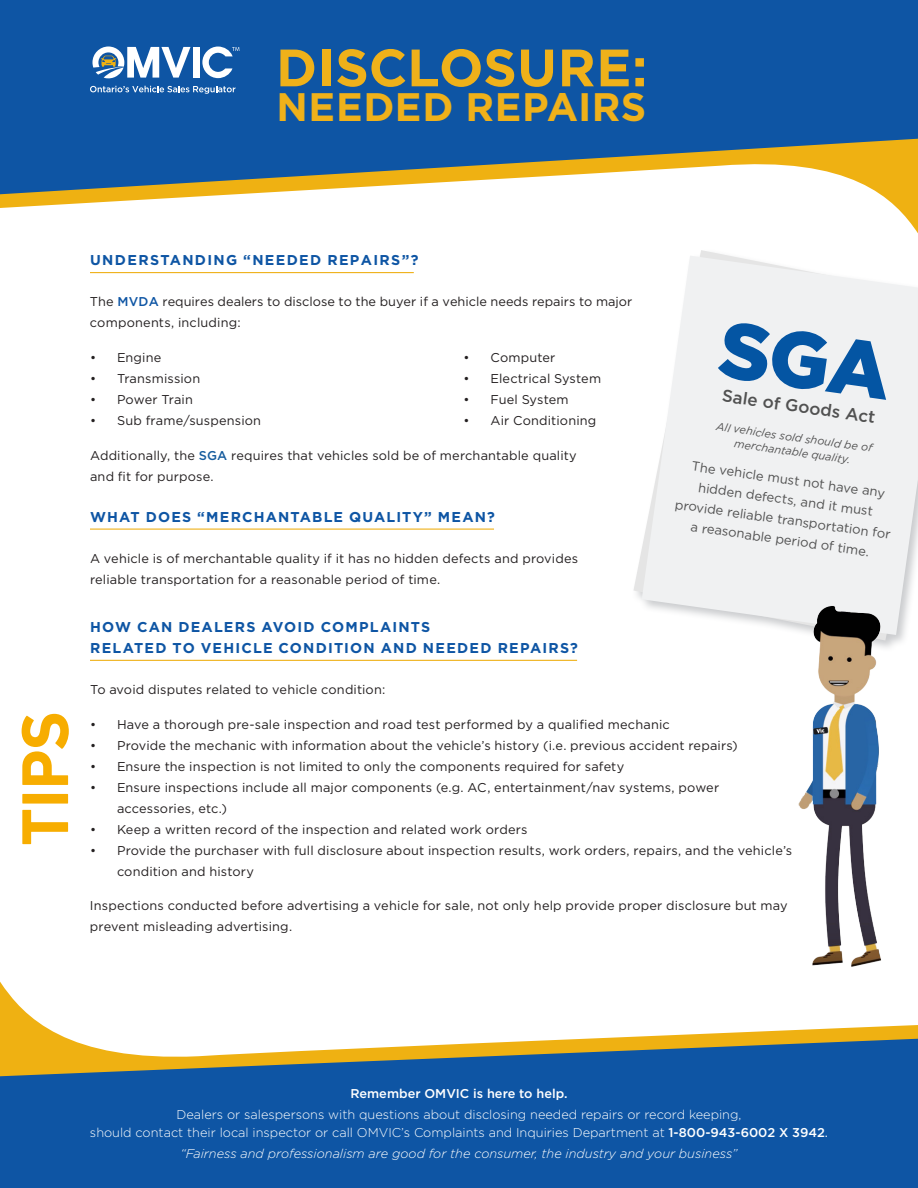
<style>
.page{position:relative;width:918px;height:1188px;background:#fff}
.page>*{position:absolute;margin:0;border:0;box-sizing:border-box;transform-origin:0 0}
.t1{font:700 52.5px "Gotham Pro";letter-spacing:.005em;color:#efb11a}
.t2{font:700 39.75px "Gotham Pro";letter-spacing:.015em;color:#efb11a}
.t3{font:500 17.1px "Gotham Pro";color:#515151}
.Body{font:700 14.25px/21px "Gotham Pro";letter-spacing:.085em;color:#0e55a4}
.t4{font:13.05px/20.1px "Gotham Pro";color:#515151;text-align:center}
.Body-2{font:12.75px/21px "Gotham Pro";letter-spacing:.01em;color:#231f20}
.Footer_Italic{font:300 12.75px/18px "Gotham Pro";color:#fff;text-align:center}
.Footer_Italic-2{font:italic 300 12.75px "Gotham Pro";color:#fff}
.Footer_Body{font:500 12.75px "Gotham Pro";color:#fff}
.t5{font:italic 10.95px/14.4px "Gotham Pro";color:#515151;text-align:center}
.s1{font-weight:500;color:#0e55a4}
.s2{font-weight:500;color:#175d9e}
.s3{font-weight:500}
.s4{font-weight:400}
</style>
<div class="page">
<svg style="left:0;top:982px;width:918px;height:57px"></svg>
<svg style="left:0;top:1039px;width:918px;height:149px;background:#2b6399"></svg>
<svg style="left:22px;top:714px;width:47px;height:130px"></svg>
<hr style="left:90px;top:272px;width:324px;height:1px;background:#efb11a">
<hr style="left:90px;top:529px;width:404px;height:1px;background:#efb11a">
<hr style="left:90px;top:660px;width:487px;height:1px;background:#efb11a">
<svg style="left:642px;top:256px;width:276px;height:379px;fill:#f0f1f2"></svg>
<img style="left:796px;top:563px;width:103px;height:404px">
<svg style="left:0;top:194px;width:918px;height:39px"></svg>
<svg style="left:0;top:0;width:918px;height:194px;background:#2f679c"></svg>
<svg style="left:202px;top:47px;width:37px;height:31px"></svg>
<div style="left:193px;top:47px;width:6px;height:31px;background:#fff"></div>
<svg style="left:92px;top:46px;width:99px;height:32px"></svg>
<svg style="left:90px;top:86px;width:146px;height:8px"></svg>
<div style="left:717px;top:320px;width:177px;height:80px;background:#f0f1f2"></div>
<p class="t1" style="left:276px;top:37px;width:373px">DISCLOSURE:</p>
<p class="t2" style="left:277px;top:84px;width:371px">NEEDED REPAIRS</p>
<p class="Body" style="left:90px;top:249px;width:330px">UNDERSTANDING “NEEDED REPAIRS”?</p>
<p class="Body-2" style="left:90px;top:291px;width:544px">The <span class="s1">MVDA</span> requires dealers to disclose to the buyer if a vehicle needs repairs to major components, including:</p>
<p class="Body-2" style="left:90px;top:347px;width:73px">• Engine</p>
<p class="Body-2" style="left:90px;top:368px;width:112px">• Transmission</p>
<p class="Body-2" style="left:90px;top:389px;width:105px">• Power Train</p>
<p class="Body-2" style="left:90px;top:410px;width:173px">• Sub frame/suspension</p>
<p class="Body-2" style="left:464px;top:347px;width:93px">• Computer</p>
<p class="Body-2" style="left:464px;top:368px;width:139px">• Electrical System</p>
<p class="Body-2" style="left:464px;top:389px;width:107px">• Fuel System</p>
<p class="Body-2" style="left:464px;top:410px;width:134px">• Air Conditioning</p>
<p class="Body-2" style="left:90px;top:444px;width:488px">Additionally, the <span class="s2">SGA</span> requires that vehicles sold be of merchantable quality and fit for purpose.</p>
<p class="Body" style="left:90px;top:506px;width:406px">WHAT DOES “MERCHANTABLE QUALITY” MEAN?</p>
<p class="Body-2" style="left:90px;top:548px;width:490px">A vehicle is of merchantable quality if it has no hidden defects and provides reliable transportation for a reasonable period of time.</p>
<p class="Body" style="left:90px;top:616px;width:489px">HOW CAN DEALERS AVOID COMPLAINTS<br>RELATED TO VEHICLE CONDITION AND NEEDED REPAIRS?</p>
<p class="Body-2" style="left:90px;top:679px;width:297px">To avoid disputes related to vehicle condition:</p>
<p class="Body-2" style="left:90px;top:714px;width:581px">• Have a thorough pre-sale inspection and road test performed by a qualified mechanic</p>
<p class="Body-2" style="left:90px;top:735px;width:649px">• Provide the mechanic with information about the vehicle’s history (i.e. previous accident repairs)</p>
<p class="Body-2" style="left:90px;top:756px;width:536px">• Ensure the inspection is not limited to only the components required for safety</p>
<p class="Body-2" style="left:117px;top:777px;width:604px;text-indent:-27px">• Ensure inspections include all major components (e.g. AC, entertainment/nav systems, power accessories, etc.)</p>
<p class="Body-2" style="left:90px;top:819px;width:439px">• Keep a written record of the inspection and related work orders</p>
<p class="Body-2" style="left:117px;top:840px;width:677px;text-indent:-27px">• Provide the purchaser with full disclosure about inspection results, work orders, repairs, and the vehicle’s condition and history</p>
<p class="Body-2" style="left:90px;top:895px;width:699px">Inspections conducted before advertising a vehicle for sale, not only help provide proper disclosure but may prevent misleading advertising.</p>
<p class="t3" style="left:724px;top:386px;width:156px;rotate:8deg">Sale of Goods Act</p>
<p class="t5" style="left:717px;top:419px;width:159px;rotate:8deg">All vehicles sold should be of merchantable quality.</p>
<p class="t4" style="left:682px;top:454px;width:219px;rotate:8deg">The vehicle must not have any hidden defects, and it must provide reliable transportation for a reasonable period of time.</p>
<p class="Footer_Body" style="left:350px;top:1086px;width:219px">Remember OMVIC is here to help.</p>
<p class="Footer_Italic" style="left:90px;top:1106px;width:740px">Dealers or salespersons with questions about disclosing needed repairs or record keeping,<br>should contact their local inspector or call OMVIC’s Complaints and Inquiries Department at <span class="s3">1-800-943-6002 X 3942</span><span class="s4">.</span></p>
<p class="Footer_Italic-2" style="left:180px;top:1147px;width:559px">“Fairness and professionalism are good for the consumer, the industry and your business”</p>
</div>
